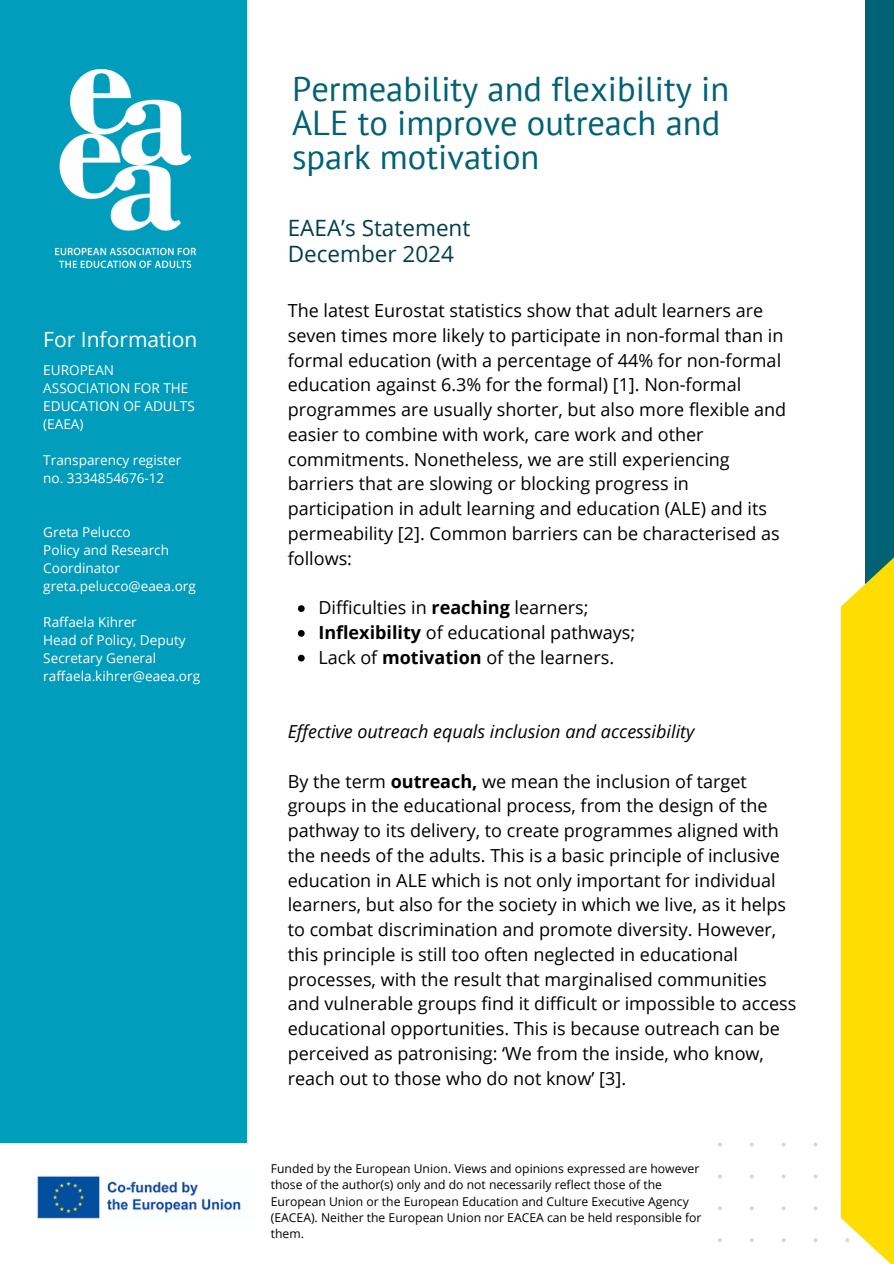
<style>
.page{position:relative;width:894px;height:1264px;background:#fff}
.page>*{position:absolute;margin:0;border:0;box-sizing:border-box;transform-origin:0 0}
.t1{font:34.5px/33.8px "PT Sans";color:#006275}
.t2{font:22.5px/25.8px "Open Sans";color:#003f4d}
.t3{font:21px "Open Sans";color:#fff}
.t4{font:18px/24.8px "Open Sans";color:#000}
.t5{font:italic 18px "Open Sans";color:#000}
.t6{font:13.5px/18px "Open Sans";color:#fff}
.t7{font:12.15px/16.2px "Open Sans";color:#000}
.s1{font-weight:700}
</style>
<div class="page">
<div style="left:0;top:0;width:247px;height:1142px;background:#009dbc"></div>
<svg style="left:813px;top:1142px;width:4px;height:4px"></svg>
<svg style="left:781px;top:1174px;width:4px;height:4px"></svg>
<svg style="left:813px;top:1174px;width:4px;height:4px"></svg>
<svg style="left:781px;top:1206px;width:4px;height:4px"></svg>
<svg style="left:813px;top:1206px;width:4px;height:4px"></svg>
<svg style="left:750px;top:1238px;width:3px;height:4px"></svg>
<svg style="left:781px;top:1238px;width:4px;height:4px"></svg>
<svg style="left:813px;top:1238px;width:4px;height:4px"></svg>
<div style="left:865px;top:0;width:28px;height:1005px;background:#006275"></div>
<svg style="left:840px;top:558px;width:53px;height:705px;background:#fcde12"></svg>
<img style="left:55px;top:69px;width:140px;height:198px">
<img style="left:37px;top:1176px;width:204px;height:43px">
<svg style="left:298px;top:605px;width:6px;height:7px"></svg>
<svg style="left:298px;top:630px;width:6px;height:6px"></svg>
<svg style="left:298px;top:654px;width:6px;height:7px"></svg>
<p class="t3" style="left:43px;top:324px;width:156px">For Information</p>
<p class="t6" style="left:43px;top:361px;width:153px">EUROPEAN<br>ASSOCIATION FOR THE<br>EDUCATION OF ADULTS (EAEA)</p>
<p class="t6" style="left:43px;top:451px;width:139px">Transparency register no. 3334854676-12</p>
<p class="t6" style="left:43px;top:523px;width:154px">Greta Pelucco<br>Policy and Research<br>Coordinator greta.pelucco@eaea.org</p>
<p class="t6" style="left:43px;top:613px;width:158px">Raffaela Kihrer<br>Head of Policy, Deputy<br>Secretary General raffaela.kihrer@eaea.org</p>
<h2 class="t1" style="left:292px;top:71px;width:438px">Permeability and flexibility in<br>ALE to improve outreach and spark motivation</h2>
<p class="t2" style="left:288px;top:214px;width:184px">EAEA’s Statement<br>December 2024</p>
<h2 class="t4" style="left:288px;top:298px;width:500px">The latest Eurostat statistics show that adult learners are seven times more likely to participate in non-formal than in formal education (with a percentage of 44% for non-formal education against 6.3% for the formal) [1]. Non-formal programmes are usually shorter, but also more flexible and easier to combine with work, care work and other commitments. Nonetheless, we are still experiencing barriers that are slowing or blocking progress in participation in adult learning and education (ALE) and its permeability [2]. Common barriers can be characterised as follows:</h2>
<h3 class="t4" style="left:318px;top:595px;width:271px">Difficulties in <span class="s1">reaching</span> learners;</h3>
<p class="t4" style="left:318px;top:619px;width:318px"><span class="s1">Inflexibility</span> of educational pathways;</p>
<p class="t4" style="left:318px;top:644px;width:297px">Lack of <span class="s1">motivation</span> of the learners.</p>
<p class="t5" style="left:288px;top:718px;width:408px">Effective outreach equals inclusion and accessibility</p>
<h3 class="t4" style="left:288px;top:768px;width:510px">By the term <span class="s1">outreach,</span> we mean the inclusion of target groups in the educational process, from the design of the pathway to its delivery, to create programmes aligned with the needs of the adults. This is a basic principle of inclusive education in ALE which is not only important for individual learners, but also for the society in which we live, as it helps to combat discrimination and promote diversity. However, this principle is still too often neglected in educational processes, with the result that marginalised communities and vulnerable groups find it difficult or impossible to access educational opportunities. This is because outreach can be perceived as patronising: ‘We from the inside, who know, reach out to those who do not know’ [3].</h3>
<h1 class="t7" style="left:271px;top:1160px;width:432px">Funded by the European Union. Views and opinions expressed are however those of the author(s) only and do not necessarily reflect those of the European Union or the European Education and Culture Executive Agency (EACEA). Neither the European Union nor EACEA can be held responsible for them.</h1>
</div>
